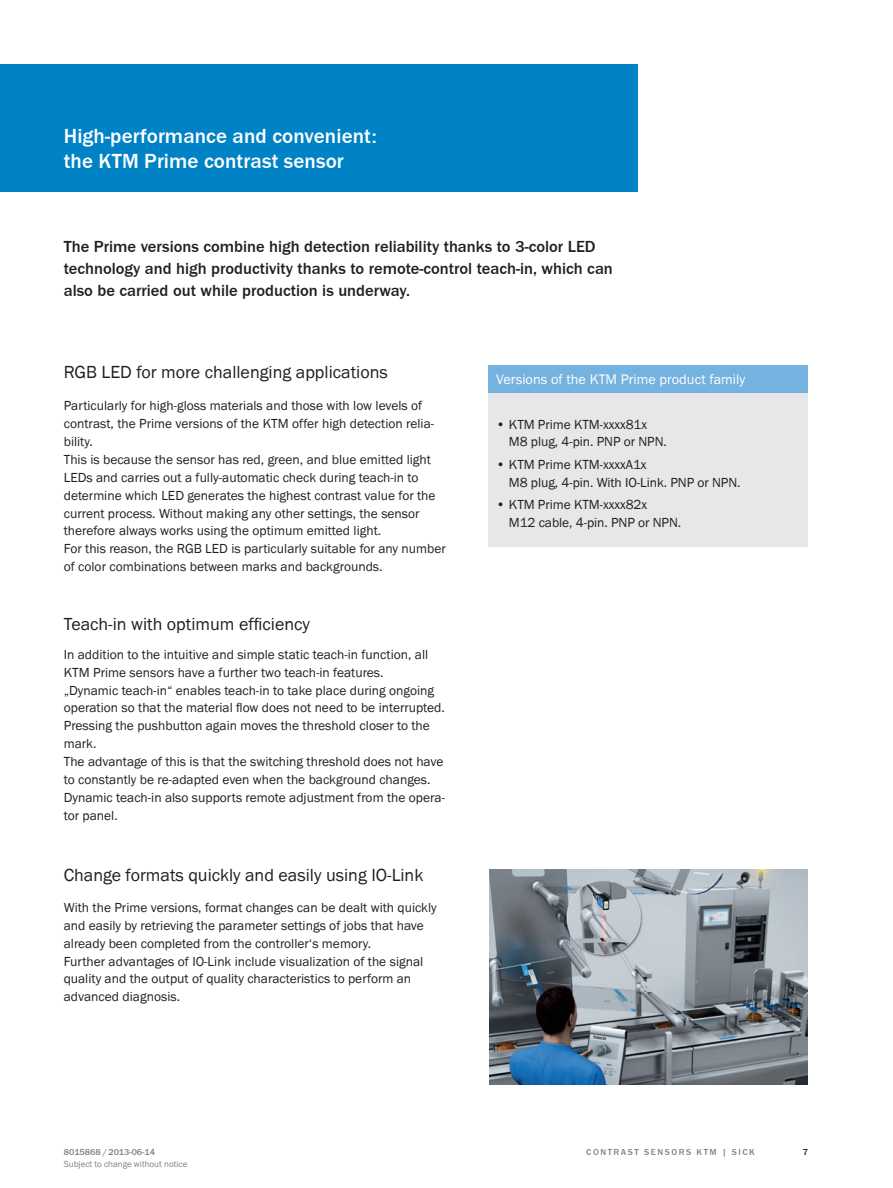
<style>
.page{position:relative;width:893px;height:1188px;background:#fff}
.page>*{position:absolute;margin:0;border:0;box-sizing:border-box;transform-origin:0 0}
.t1{font:500 21px/25.2px "SICK Franklin";letter-spacing:.005em;color:#fff}
.t2{font:18px "SICK Franklin";color:#231f20}
.t3{font:500 16.5px/22.4px "SICK Franklin";color:#231f20}
.t4{font:14.25px "SICK Franklin";letter-spacing:.005em;color:#fff}
.t5{font:13.5px/17.9px "SICK Franklin";color:#231f20}
.t6{font:9px "SICK Franklin";color:#808285}
.t7{font:500 9px "SICK Franklin";letter-spacing:.17em;color:#808285}
.t8{font:500 9px "SICK Franklin";color:#808285}
.t9{font:500 9px "SICK Franklin";color:#231f20}
</style>
<div class="page">
<div style="left:0;top:64px;width:638px;height:127px;background:#0083c6"></div>
<div style="left:489px;top:393px;width:319px;height:154px;background:#e6e7e9"></div>
<div style="left:489px;top:365px;width:319px;height:28px;background:#74b2df"></div>
<img style="left:489px;top:869px;width:319px;height:215px">
<h1 class="t1" style="left:64px;top:124px;width:315px">High-performance and convenient: the KTM Prime contrast sensor</h1>
<p class="t3" style="left:64px;top:235px;width:551px">The Prime versions combine high detection reliability thanks to 3-color LED technology and high productivity thanks to remote-control teach-in, which can also be carried out while production is underway.</p>
<h2 class="t2" style="left:64px;top:361px;width:326px">RGB LED for more challenging applications</h2>
<p class="t5" style="left:64px;top:397px;width:384px">Particularly for high-gloss materials and those with low levels of contrast, the Prime versions of the KTM offer high detection relia&shy;bility.<br>This is because the sensor has red, green, and blue emitted light LEDs and carries out a fully-automatic check during teach-in to determine which LED generates the highest contrast value for the current process. Without making any other settings, the sensor therefore always works using the optimum emitted light.<br>For this reason, the RGB LED is particularly suitable for any number of color combinations between marks and backgrounds.</p>
<h2 class="t2" style="left:64px;top:613px;width:248px">Teach-in with optimum efficiency</h2>
<p class="t5" style="left:64px;top:645px;width:383px">In addition to the intuitive and simple static teach-in function, all KTM Prime sensors have a further two teach-in features.<br>„Dynamic teach-in“ enables teach-in to take place during ongoing operation so that the material flow does not need to be interrupted.<br>Pressing the pushbutton again moves the threshold closer to the mark.<br>The advantage of this is that the switching threshold does not have to constantly be re-adapted even when the background changes.<br>Dynamic teach-in also supports remote adjustment from the opera&shy;tor panel.</p>
<h2 class="t2" style="left:64px;top:863px;width:361px">Change formats quickly and easily using IO-Link</h2>
<p class="t5" style="left:64px;top:899px;width:374px">With the Prime versions, format changes can be dealt with quickly and easily by retrieving the parameter settings of jobs that have already been completed from the controller‘s memory.<br>Further advantages of IO-Link include visualization of the signal quality and the output of quality characteristics to perform an advanced diagnosis.</p>
<p class="t4" style="left:496px;top:371px;width:251px">Versions of the KTM Prime product family</p>
<p class="t5" style="left:509px;top:415px;width:159px;text-indent:-13px">• KTM Prime KTM-xxxx81x<br>M8 plug, 4-pin. PNP or NPN.</p>
<p class="t5" style="left:509px;top:455px;width:233px;text-indent:-13px">• KTM Prime KTM-xxxxA1x<br>M8 plug, 4-pin. With IO-Link. PNP or NPN.</p>
<p class="t5" style="left:509px;top:495px;width:174px;text-indent:-13px">• KTM Prime KTM-xxxx82x<br>M12 cable, 4-pin. PNP or NPN.</p>
<p class="t8" style="left:64px;top:1146px;width:93px">8015868 /2013-06-14</p>
<p class="t7" style="left:586px;top:1146px;width:170px">Cont rast sensors KTM | SI CK</p>
<p class="t6" style="left:64px;top:1159px;width:125px">Subject to change without notice</p>
<p class="t9" style="left:803px;top:1146px;width:7px">7</p>
</div>
